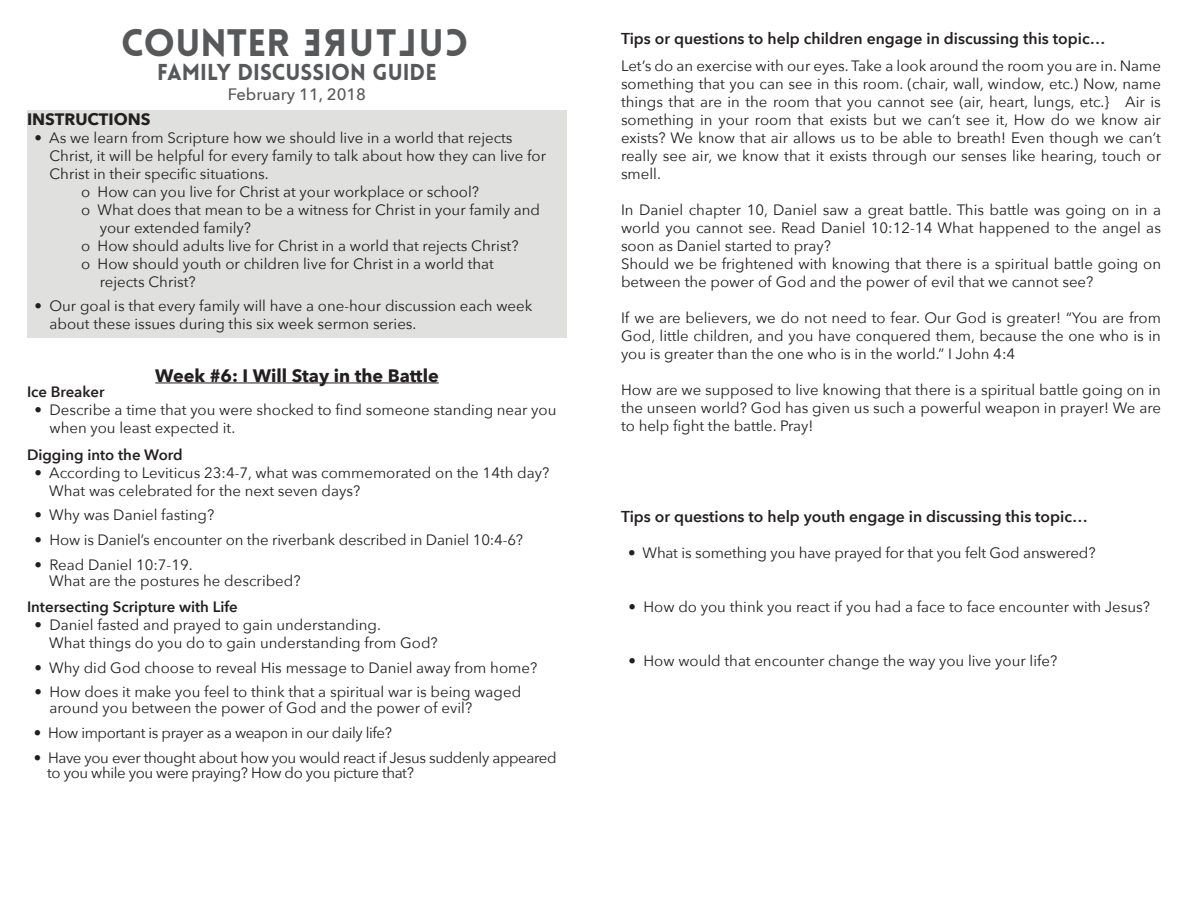
<style>
.page{position:relative;width:1188px;height:918px;background:#fff}
.page>*{position:absolute;margin:0;border:0;box-sizing:border-box;transform-origin:0 0}
.t1{font:900 37.5px "Lovelo";color:#57585a}
.t2{font:900 22.5px "Lovelo";color:#57585a}
.t3{font:700 18px "Avenir Next";color:#231f20}
.t4{font:500 16.5px "Avenir Next";color:#57585a}
.t5{font:700 16.5px "Avenir Next";color:#231f20}
.t6{font:600 15.75px "Avenir Next";color:#231f20}
.t7{font:15px/18px "Avenir Next";color:#231f20;text-align:justify}
.t8{font:15px "Avenir Next";letter-spacing:-.025em;color:#231f20}
.t9{font:600 15px "Avenir Next";color:#231f20}
</style>
<div class="page">
<div style="left:28px;top:110px;width:539px;height:228px;background:#e0e1df"></div>
<hr style="left:155px;top:382px;width:284px;height:1px;background:#231f20">
<p class="t1" style="left:121px;top:19px;width:170px">COUNTER</p>
<p class="t2" style="left:157px;top:58px;width:281px">FAMILY DISCUSSION GUIDE</p>
<p class="t4" style="left:228px;top:80px;width:140px">February 11, 2018</p>
<p class="t5" style="left:27px;top:105px;width:125px">INSTRUCTIONS</p>
<p class="t7" style="left:34px;top:129px;width:480px">• As we learn from Scripture how we should live in a world that rejects</p>
<p class="t7" style="left:50px;top:147px;width:498px">Christ, it will be helpful for every family to talk about how they can live for</p>
<p class="t7" style="left:50px;top:165px;width:221px">Christ in their specific situations.</p>
<p class="t7" style="left:81px;top:183px;width:400px">o How can you live for Christ at your workplace or school?</p>
<p class="t7" style="left:81px;top:201px;width:461px">o What does that mean to be a witness for Christ in your family and</p>
<p class="t7" style="left:100px;top:219px;width:153px">your extended family?</p>
<p class="t7" style="left:81px;top:237px;width:439px">o How should adults live for Christ in a world that rejects Christ?</p>
<p class="t7" style="left:81px;top:255px;width:414px">o How should youth or children live for Christ in a world that</p>
<p class="t7" style="left:100px;top:273px;width:98px">rejects Christ?</p>
<p class="t7" style="left:34px;top:297px;width:499px">• Our goal is that every family will have a one-hour discussion each week</p>
<p class="t7" style="left:50px;top:315px;width:369px">about these issues during this six week sermon series.</p>
<p class="t3" style="left:155px;top:360px;width:285px">Week #6: I Will Stay in the Battle</p>
<p class="t9" style="left:27px;top:379px;width:79px">Ice Breaker</p>
<p class="t7" style="left:34px;top:400px;width:524px">• Describe a time that you were shocked to find someone standing near you</p>
<p class="t7" style="left:50px;top:418px;width:187px">when you least expected it.</p>
<p class="t9" style="left:27px;top:442px;width:157px">Digging into the Word</p>
<p class="t7" style="left:34px;top:463px;width:516px">• According to Leviticus 23:4-7, what was commemorated on the 14th day?</p>
<p class="t7" style="left:49px;top:481px;width:312px">What was celebrated for the next seven days?</p>
<p class="t7" style="left:34px;top:505px;width:181px">• Why was Daniel fasting?</p>
<p class="t7" style="left:34px;top:530px;width:490px">• How is Daniel’s encounter on the riverbank described in Daniel 10:4-6?</p>
<p class="t7" style="left:34px;top:555px;width:160px">• Read Daniel 10:7-19.</p>
<p class="t7" style="left:49px;top:571px;width:253px">What are the postures he described?</p>
<p class="t9" style="left:27px;top:594px;width:212px">Intersecting Scripture with Life</p>
<p class="t7" style="left:34px;top:615px;width:348px">• Daniel fasted and prayed to gain understanding.</p>
<p class="t7" style="left:49px;top:633px;width:390px">What things do you do to gain understanding from God?</p>
<p class="t7" style="left:34px;top:658px;width:504px">• Why did God choose to reveal His message to Daniel away from home?</p>
<p class="t7" style="left:34px;top:682px;width:488px">• How does it make you feel to think that a spiritual war is being waged</p>
<p class="t7" style="left:50px;top:698px;width:424px">around you between the power of God and the power of evil?</p>
<p class="t8" style="left:34px;top:720px;width:360px">• How important is prayer as a weapon in our daily life?</p>
<p class="t8" style="left:34px;top:745px;width:524px">• Have you ever thought about how you would react if Jesus suddenly appeared</p>
<p class="t8" style="left:47px;top:760px;width:368px">to you while you were praying? How do you picture that?</p>
<p class="t6" style="left:621px;top:25px;width:486px">Tips or questions to help children engage in discussing this topic…</p>
<p class="t7" style="left:621px;top:56px;width:542px">Let’s do an exercise with our eyes. Take a look around the room you are in. Name something that you can see in this room. (chair, wall, window, etc.) Now, name things that are in the room that you cannot see (air, heart, lungs, etc.} Air is something in your room that exists but we can’t see it, How do we know air exists? We know that air allows us to be able to breath! Even though we can’t really see air, we know that it exists through our senses like hearing, touch or smell.</p>
<p class="t7" style="left:621px;top:200px;width:542px">In Daniel chapter 10, Daniel saw a great battle. This battle was going on in a world you cannot see. Read Daniel 10:12-14 What happened to the angel as soon as Daniel started to pray?</p>
<p class="t7" style="left:621px;top:254px;width:542px">Should we be frightened with knowing that there is a spiritual battle going on between the power of God and the power of evil that we cannot see?</p>
<p class="t7" style="left:621px;top:308px;width:542px">If we are believers, we do not need to fear. Our God is greater! “You are from God, little children, and you have conquered them, because the one who is in you is greater than the one who is in the world.” I John 4:4</p>
<p class="t7" style="left:621px;top:380px;width:542px">How are we supposed to live knowing that there is a spiritual battle going on in the unseen world? God has given us such a powerful weapon in prayer! We are to help fight the battle. Pray!</p>
<p class="t6" style="left:621px;top:503px;width:468px">Tips or questions to help youth engage in discussing this topic…</p>
<p class="t7" style="left:628px;top:543px;width:469px">• What is something you have prayed for that you felt God answered?</p>
<p class="t7" style="left:628px;top:597px;width:523px">• How do you think you react if you had a face to face encounter with Jesus?</p>
<p class="t7" style="left:628px;top:651px;width:430px">• How would that encounter change the way you live your life?</p>
</div>
